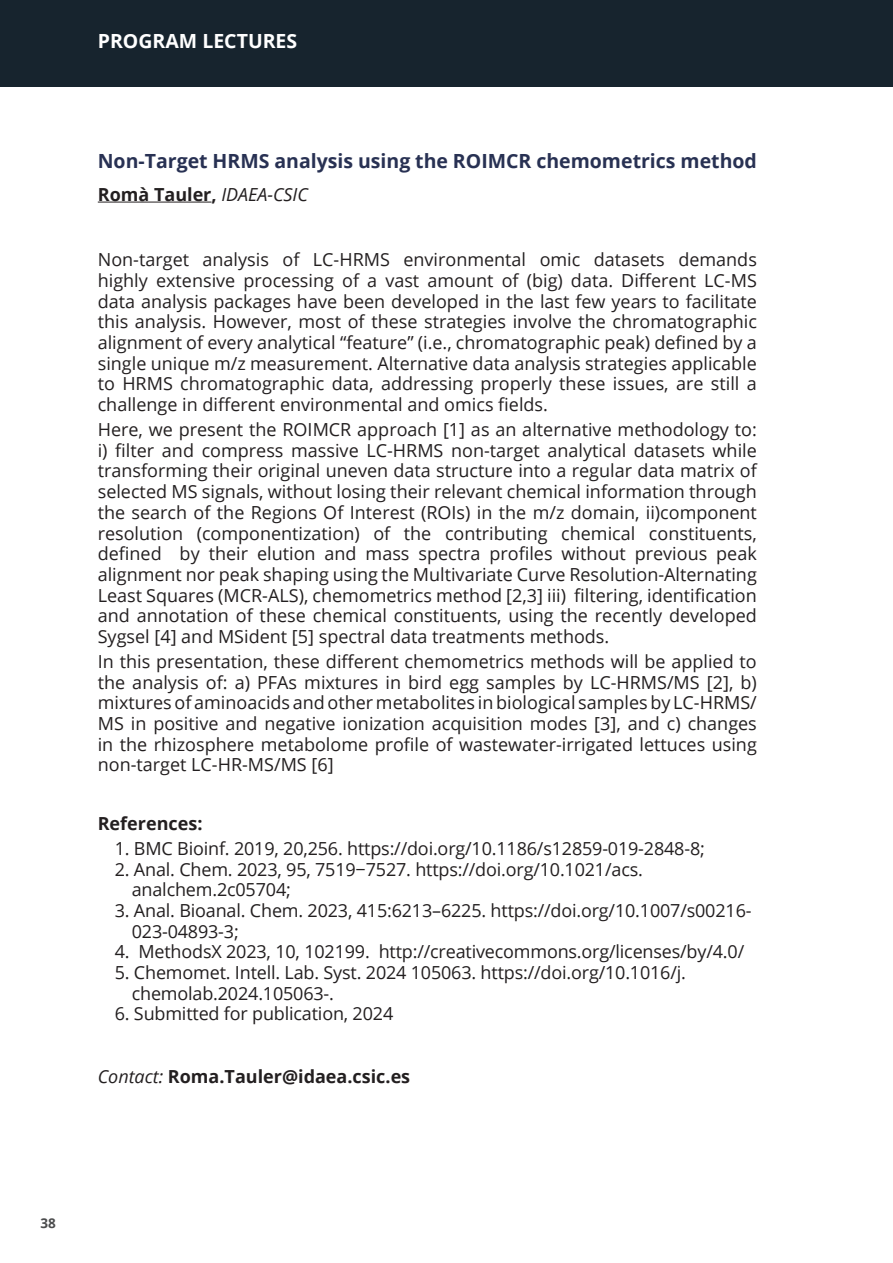
<style>
.page{position:relative;width:893px;height:1263px;background:#fff}
.page>*{position:absolute;margin:0;border:0;box-sizing:border-box;transform-origin:0 0}
.t1{font:700 19.5px "Open Sans";color:#283153}
.t2{font:700 19.5px "Open Sans";color:#fff}
.t3{font:18px/20.7px "Open Sans";letter-spacing:-.01em;color:#231f20;text-align:justify}
.t4{font:700 18px "Open Sans";color:#231f20}
.t5{font:700 13.5px "Open Sans";color:#4b4c4d}
.s1{font-weight:400;font-style:italic}
</style>
<div class="page">
<div style="left:0;top:0;width:893px;height:87px;background:#17242e"></div>
<hr style="left:98px;top:202px;width:113px;height:1px;background:#231f20">
<p class="t2" style="left:98px;top:27px;width:201px">PROGRAM LECTURES</p>
<p class="t1" style="left:98px;top:147px;width:661px">Non-Target HRMS analysis using the ROIMCR chemometrics method</p>
<p class="t4" style="left:98px;top:181px;width:212px">Romà Tauler, <span class="s1">IDAEA-CSIC</span></p>
<p class="t3" style="left:98px;top:249px;width:661px">Non-target analysis of LC-HRMS environmental omic datasets demands highly extensive processing of a vast amount of (big) data. Different LC-MS data analysis packages have been developed in the last few years to facilitate this analysis. However, most of these strategies involve the chromatographic alignment of every analytical “feature” (i.e., chromatographic peak) defined by a single unique m/z measurement. Alternative data analysis strategies applicable to HRMS chromatographic data, addressing properly these issues, are still a challenge in different environmental and omics fields.</p>
<p class="t3" style="left:98px;top:419px;width:661px">Here, we present the ROIMCR approach [1] as an alternative methodology to: i) filter and compress massive LC-HRMS non-target analytical datasets while transforming their original uneven data structure into a regular data matrix of selected MS signals, without losing their relevant chemical information through the search of the Regions Of Interest (ROIs) in the m/z domain, ii)component resolution (componentization) of the contributing chemical constituents, defined by their elution and mass spectra profiles without previous peak alignment nor peak shaping using the Multivariate Curve Resolution-Alternating Least Squares (MCR-ALS), chemometrics method [2,3] iii) filtering, identification and annotation of these chemical constituents, using the recently developed Sygsel [4] and MSident [5] spectral data treatments methods.</p>
<p class="t3" style="left:98px;top:651px;width:661px">In this presentation, these different chemometrics methods will be applied to the analysis of: a) PFAs mixtures in bird egg samples by LC-HRMS/MS [2], b) mixtures of aminoacids and other metabolites in biological samples by LC-HRMS/ MS in positive and negative ionization acquisition modes [3], and c) changes in the rhizosphere metabolome profile of wastewater-irrigated lettuces using non-target LC-HR-MS/MS [6]</p>
<p class="t4" style="left:98px;top:811px;width:106px">References:</p>
<p class="t3" style="left:115px;top:837px;width:592px">1. BMC Bioinf. 2019, 20,256. https://doi.org/10.1186/s12859-019-2848-8;</p>
<p class="t3" style="left:132px;top:858px;width:513px;text-indent:-17px">2. Anal. Chem. 2023, 95, 7519−7527. https://doi.org/10.1021/acs. analchem.2c05704;</p>
<p class="t3" style="left:132px;top:899px;width:621px;text-indent:-17px">3. Anal. Bioanal. Chem. 2023, 415:6213–6225. https://doi.org/10.1007/s00216-<br>023-04893-3;</p>
<p class="t3" style="left:115px;top:941px;width:631px">4. MethodsX 2023, 10, 102199. http://creativecommons.org/licenses/by/4.0/</p>
<p class="t3" style="left:132px;top:962px;width:556px;text-indent:-17px">5. Chemomet. Intell. Lab. Syst. 2024 105063. https://doi.org/10.1016/j. chemolab.2024.105063-.</p>
<p class="t3" style="left:115px;top:1003px;width:280px">6. Submitted for publication, 2024</p>
<p class="t4" style="left:98px;top:1063px;width:314px"><span class="s1">Contact:</span> Roma.Tauler@idaea.csic.es</p>
<p class="t5" style="left:41px;top:1213px;width:17px">38</p>
</div>
